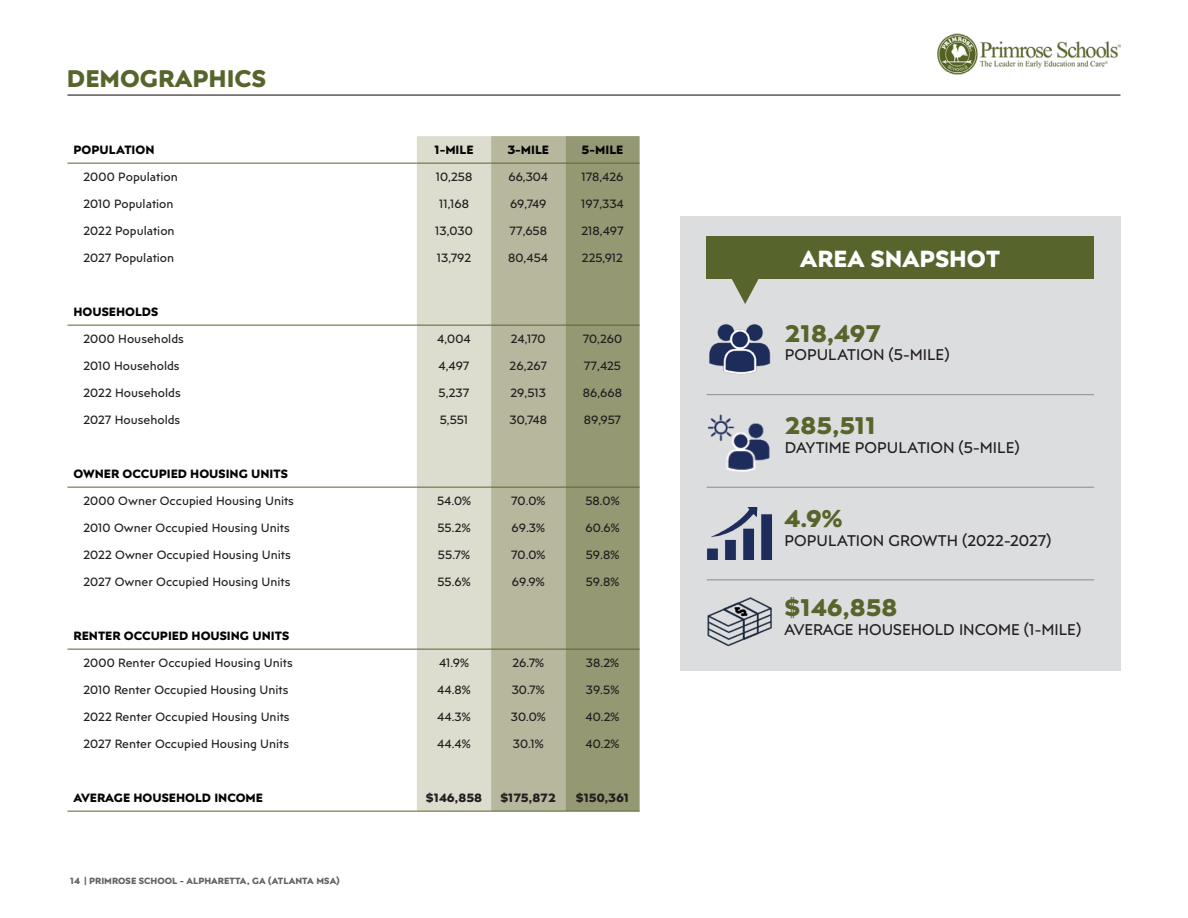
<style>
.page{position:relative;width:1188px;height:918px;background:#fff}
.page>*{position:absolute;margin:0;border:0;box-sizing:border-box;transform-origin:0 0}
.t1{font:700 24px "Posterama Text";color:#57652c}
.t2{font:700 23.25px "Posterama Text";color:#fff}
.t3{font:15.45px "Posterama Text";color:#231f20}
.t4{font:12px "Posterama Text";color:#231f20}
.t5{font:700 12px "Posterama Text";color:#040503}
.t6{font:700 12px "Posterama Text";color:#231f20}
.t7{font:700 9px "Posterama Text";color:#636366}
</style>
<div class="page">
<hr style="left:68px;top:94px;width:1052px;height:2px;background:#231f20">
<img style="left:937px;top:33px;width:183px;height:42px">
<div style="left:680px;top:216px;width:440px;height:455px;background:#dcdddf"></div>
<svg style="left:732px;top:279px;width:27px;height:25px"></svg>
<div style="left:707px;top:236px;width:387px;height:43px;background:#57652c"></div>
<img style="left:709px;top:324px;width:62px;height:50px">
<img style="left:707px;top:414px;width:63px;height:58px">
<img style="left:707px;top:508px;width:65px;height:51px">
<img style="left:707px;top:597px;width:65px;height:49px">
<hr style="left:707px;top:394px;width:387px;height:1px;background:#939598">
<hr style="left:707px;top:487px;width:387px;height:1px;background:#939598">
<hr style="left:707px;top:579px;width:387px;height:1px;background:#939598">
<div style="left:417px;top:136px;width:74px;height:675px;background:#ddddcf"></div>
<div style="left:491px;top:136px;width:74px;height:675px;background:#b6b79d"></div>
<div style="left:565px;top:136px;width:75px;height:675px;background:#949973"></div>
<hr style="left:68px;top:163px;width:349px;height:1px;background:#56652c">
<hr style="left:417px;top:163px;width:74px;height:1px;background:#56652c">
<hr style="left:491px;top:163px;width:74px;height:1px;background:#56652c">
<hr style="left:565px;top:163px;width:75px;height:1px;background:#56652c">
<hr style="left:68px;top:325px;width:349px;height:1px;background:#56652c">
<hr style="left:417px;top:325px;width:74px;height:1px;background:#56652c">
<hr style="left:491px;top:325px;width:74px;height:1px;background:#56652c">
<hr style="left:565px;top:325px;width:75px;height:1px;background:#56652c">
<hr style="left:68px;top:487px;width:349px;height:1px;background:#56652c">
<hr style="left:417px;top:487px;width:74px;height:1px;background:#56652c">
<hr style="left:491px;top:487px;width:74px;height:1px;background:#56652c">
<hr style="left:565px;top:487px;width:75px;height:1px;background:#56652c">
<hr style="left:68px;top:649px;width:349px;height:1px;background:#56652c">
<hr style="left:417px;top:649px;width:74px;height:1px;background:#56652c">
<hr style="left:491px;top:649px;width:74px;height:1px;background:#56652c">
<hr style="left:565px;top:649px;width:75px;height:1px;background:#56652c">
<hr style="left:68px;top:811px;width:349px;height:1px;background:#56652c">
<hr style="left:417px;top:811px;width:74px;height:1px;background:#56652c">
<hr style="left:491px;top:811px;width:74px;height:1px;background:#56652c">
<hr style="left:565px;top:811px;width:75px;height:1px;background:#56652c">
<h1 class="t1" style="left:67px;top:62px;width:201px">DEMOGRAPHICS</h1>
<p class="t5" style="left:74px;top:142px;width:83px">POPULATION</p>
<p class="t5" style="left:434px;top:142px;width:41px">1-MILE</p>
<p class="t5" style="left:507px;top:142px;width:43px">3-MILE</p>
<p class="t5" style="left:582px;top:142px;width:43px">5-MILE</p>
<p class="t4" style="left:83px;top:170px;width:96px">2000 Population</p>
<p class="t4" style="left:436px;top:170px;width:38px">10,258</p>
<p class="t4" style="left:508px;top:170px;width:41px">66,304</p>
<p class="t4" style="left:581px;top:170px;width:44px">178,426</p>
<p class="t4" style="left:83px;top:197px;width:92px">2010 Population</p>
<p class="t4" style="left:439px;top:197px;width:31px">11,168</p>
<p class="t4" style="left:510px;top:197px;width:38px">69,749</p>
<p class="t4" style="left:581px;top:197px;width:44px">197,334</p>
<p class="t4" style="left:83px;top:224px;width:93px">2022 Population</p>
<p class="t4" style="left:435px;top:224px;width:39px">13,030</p>
<p class="t4" style="left:510px;top:224px;width:39px">77,658</p>
<p class="t4" style="left:581px;top:224px;width:44px">218,497</p>
<p class="t4" style="left:83px;top:251px;width:92px">2027 Population</p>
<p class="t4" style="left:437px;top:251px;width:36px">13,792</p>
<p class="t4" style="left:508px;top:251px;width:41px">80,454</p>
<p class="t4" style="left:582px;top:251px;width:43px">225,912</p>
<p class="t5" style="left:74px;top:304px;width:86px">HOUSEHOLDS</p>
<p class="t4" style="left:83px;top:332px;width:102px">2000 Households</p>
<p class="t4" style="left:437px;top:332px;width:35px">4,004</p>
<p class="t4" style="left:511px;top:332px;width:36px">24,170</p>
<p class="t4" style="left:583px;top:332px;width:41px">70,260</p>
<p class="t4" style="left:83px;top:359px;width:98px">2010 Households</p>
<p class="t4" style="left:439px;top:359px;width:32px">4,497</p>
<p class="t4" style="left:510px;top:359px;width:39px">26,267</p>
<p class="t4" style="left:584px;top:359px;width:39px">77,425</p>
<p class="t4" style="left:83px;top:386px;width:99px">2022 Households</p>
<p class="t4" style="left:439px;top:386px;width:32px">5,237</p>
<p class="t4" style="left:510px;top:386px;width:37px">29,513</p>
<p class="t4" style="left:583px;top:386px;width:41px">86,668</p>
<p class="t4" style="left:83px;top:413px;width:98px">2027 Households</p>
<p class="t4" style="left:440px;top:413px;width:30px">5,551</p>
<p class="t4" style="left:510px;top:413px;width:39px">30,748</p>
<p class="t4" style="left:584px;top:413px;width:39px">89,957</p>
<p class="t5" style="left:74px;top:466px;width:216px">OWNER OCCUPIED HOUSING UNITS</p>
<p class="t4" style="left:83px;top:494px;width:212px">2000 Owner Occupied Housing Units</p>
<p class="t4" style="left:437px;top:494px;width:35px">54.0%</p>
<p class="t4" style="left:511px;top:494px;width:36px">70.0%</p>
<p class="t4" style="left:585px;top:494px;width:36px">58.0%</p>
<p class="t4" style="left:83px;top:521px;width:208px">2010 Owner Occupied Housing Units</p>
<p class="t4" style="left:437px;top:521px;width:35px">55.2%</p>
<p class="t4" style="left:512px;top:521px;width:35px">69.3%</p>
<p class="t4" style="left:585px;top:521px;width:36px">60.6%</p>
<p class="t4" style="left:83px;top:548px;width:209px">2022 Owner Occupied Housing Units</p>
<p class="t4" style="left:438px;top:548px;width:34px">55.7%</p>
<p class="t4" style="left:511px;top:548px;width:36px">70.0%</p>
<p class="t4" style="left:586px;top:548px;width:35px">59.8%</p>
<p class="t4" style="left:83px;top:575px;width:209px">2027 Owner Occupied Housing Units</p>
<p class="t4" style="left:437px;top:575px;width:35px">55.6%</p>
<p class="t4" style="left:512px;top:575px;width:34px">69.9%</p>
<p class="t4" style="left:586px;top:575px;width:35px">59.8%</p>
<p class="t5" style="left:74px;top:628px;width:217px">RENTER OCCUPIED HOUSING UNITS</p>
<p class="t4" style="left:83px;top:656px;width:211px">2000 Renter Occupied Housing Units</p>
<p class="t4" style="left:439px;top:656px;width:31px">41.9%</p>
<p class="t4" style="left:512px;top:656px;width:33px">26.7%</p>
<p class="t4" style="left:586px;top:656px;width:35px">38.2%</p>
<p class="t4" style="left:83px;top:683px;width:207px">2010 Renter Occupied Housing Units</p>
<p class="t4" style="left:437px;top:683px;width:35px">44.8%</p>
<p class="t4" style="left:512px;top:683px;width:34px">30.7%</p>
<p class="t4" style="left:586px;top:683px;width:35px">39.5%</p>
<p class="t4" style="left:83px;top:710px;width:208px">2022 Renter Occupied Housing Units</p>
<p class="t4" style="left:437px;top:710px;width:35px">44.3%</p>
<p class="t4" style="left:511px;top:710px;width:36px">30.0%</p>
<p class="t4" style="left:586px;top:710px;width:35px">40.2%</p>
<p class="t4" style="left:83px;top:737px;width:207px">2027 Renter Occupied Housing Units</p>
<p class="t4" style="left:437px;top:737px;width:35px">44.4%</p>
<p class="t4" style="left:513px;top:737px;width:32px">30.1%</p>
<p class="t4" style="left:586px;top:737px;width:35px">40.2%</p>
<p class="t5" style="left:74px;top:790px;width:191px">AVERAGE HOUSEHOLD INCOME</p>
<p class="t6" style="left:426px;top:790px;width:58px">$146,858</p>
<p class="t6" style="left:500px;top:790px;width:57px">$175,872</p>
<p class="t6" style="left:576px;top:790px;width:55px">$150,361</p>
<p class="t7" style="left:70px;top:875px;width:271px">14 | PRIMROSE SCHOOL - ALPHARETTA, GA (ATLANTA MSA)</p>
<h2 class="t2" style="left:800px;top:243px;width:201px">AREA SNAPSHOT</h2>
<h1 class="t1" style="left:785px;top:317px;width:98px">218,497</h1>
<p class="t3" style="left:785px;top:345px;width:166px">POPULATION (5-MILE)</p>
<h1 class="t1" style="left:785px;top:409px;width:93px">285,511</h1>
<p class="t3" style="left:785px;top:438px;width:236px">DAYTIME POPULATION (5-MILE)</p>
<h1 class="t1" style="left:785px;top:502px;width:59px">4.9%</h1>
<p class="t3" style="left:785px;top:530px;width:268px">POPULATION GROWTH (2022-2027)</p>
<h1 class="t1" style="left:785px;top:591px;width:114px">$146,858</h1>
<p class="t3" style="left:785px;top:619px;width:298px">AVERAGE HOUSEHOLD INCOME (1-MILE)</p>
</div>
